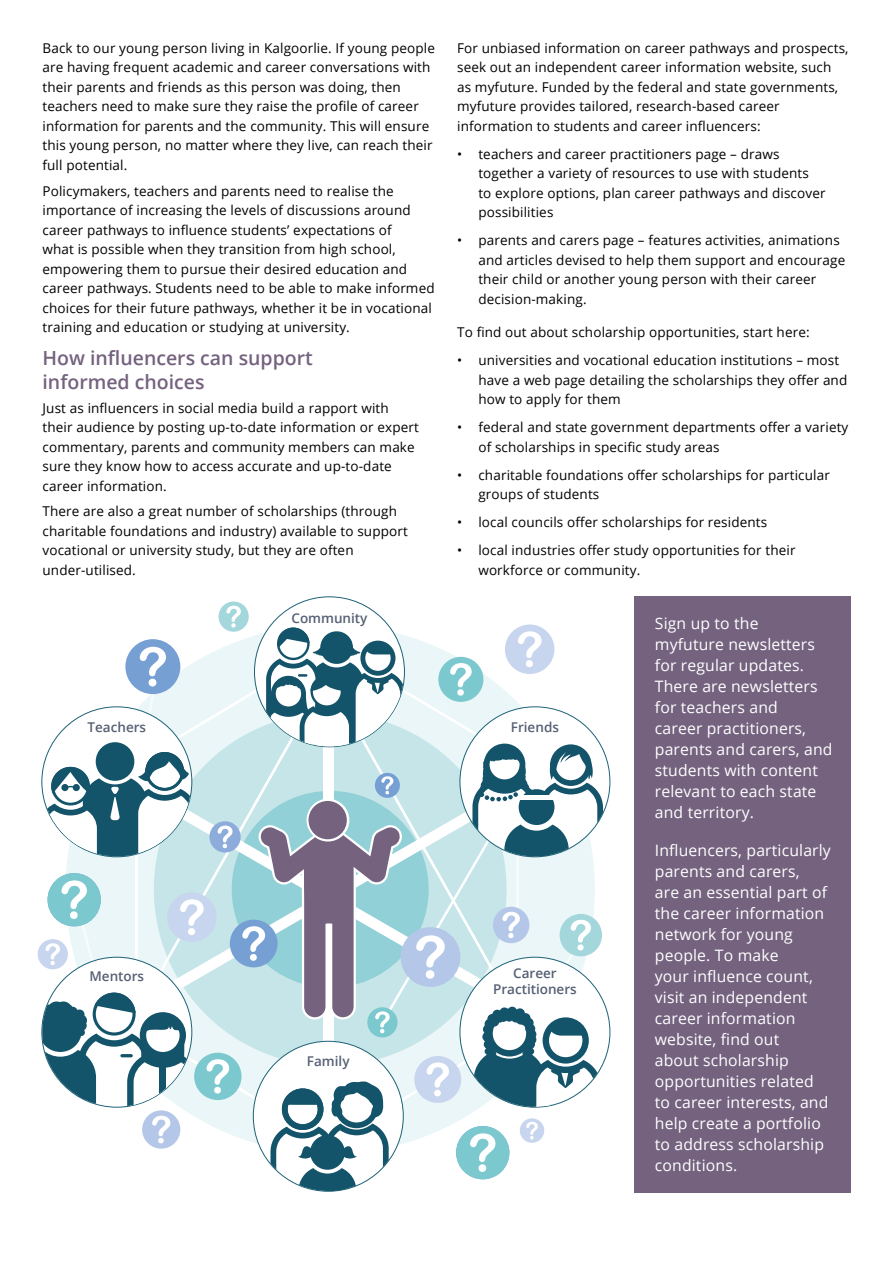
<style>
.page{position:relative;width:893px;height:1263px;background:#fff}
.page>*{position:absolute;margin:0;border:0;box-sizing:border-box;transform-origin:0 0}
.t1{font:600 19.5px/24px "Open Sans";color:#74627f}
.t2{font:15.75px/21px "Open Sans";letter-spacing:.01em;color:#fff}
.t3{font:13.5px/19.5px "Open Sans";letter-spacing:.01em;color:#000}
.t4{font:600 13.5px/15.3px "Open Sans";color:#566074;text-align:center}
</style>
<div class="page">
<svg style="left:219px;top:601px;width:30px;height:31px"></svg>
<div style="left:38px;top:939px;width:30px;height:30px;background:#c8d5ee;border-radius:50%"></div>
<svg style="left:42px;top:606px;width:561px;height:585px"></svg>
<div style="left:634px;top:596px;width:216px;height:597px;background:#74627f"></div>
<p class="t3" style="left:43px;top:38px;width:394px">Back to our young person living in Kalgoorlie. If young people are having frequent academic and career conversations with their parents and friends as this person was doing, then teachers need to make sure they raise the profile of career information for parents and the community. This will ensure this young person, no matter where they live, can reach their full potential.</p>
<p class="t3" style="left:43px;top:181px;width:394px">Policymakers, teachers and parents need to realise the importance of increasing the levels of discussions around career pathways to influence students’ expectations of<br>what is possible when they transition from high school, empowering them to pursue their desired education and career pathways. Students need to be able to make informed choices for their future pathways, whether it be in vocational training and education or studying at university.</p>
<h1 class="t1" style="left:43px;top:345px;width:272px">How influencers can support informed choices</h1>
<p class="t3" style="left:43px;top:397px;width:378px">Just as influencers in social media build a rapport with their audience by posting up-to-date information or expert commentary, parents and community members can make sure they know how to access accurate and up-to-date career information.</p>
<p class="t3" style="left:43px;top:501px;width:367px">There are also a great number of scholarships (through charitable foundations and industry) available to support vocational or university study, but they are often under-utilised.</p>
<p class="t3" style="left:457px;top:38px;width:393px">For unbiased information on career pathways and prospects, seek out an independent career information website, such as myfuture. Funded by the federal and state governments, myfuture provides tailored, research-based career information to students and career influencers:</p>
<p class="t3" style="left:478px;top:144px;width:349px;text-indent:-21px">• teachers and career practitioners page – draws together a variety of resources to use with students<br>to explore options, plan career pathways and discover possibilities</p>
<p class="t3" style="left:478px;top:230px;width:368px;text-indent:-21px">• parents and carers page – features activities, animations and articles devised to help them support and encourage their child or another young person with their career decision-making.</p>
<p class="t3" style="left:457px;top:322px;width:354px">To find out about scholarship opportunities, start here:</p>
<p class="t3" style="left:478px;top:350px;width:370px;text-indent:-21px">• universities and vocational education institutions – most have a web page detailing the scholarships they offer and how to apply for them</p>
<p class="t3" style="left:478px;top:417px;width:372px;text-indent:-21px">• federal and state government departments offer a variety of scholarships in specific study areas</p>
<p class="t3" style="left:478px;top:465px;width:353px;text-indent:-21px">• charitable foundations offer scholarships for particular groups of students</p>
<p class="t3" style="left:457px;top:512px;width:312px">• local councils offer scholarships for residents</p>
<p class="t3" style="left:478px;top:540px;width:319px;text-indent:-21px">• local industries offer study opportunities for their workforce or community.</p>
<p class="t2" style="left:655px;top:613px;width:179px">Sign up to the<br>myfuture newsletters for regular updates.<br>There are newsletters for teachers and<br>career practitioners, parents and carers, and students with content relevant to each state and territory.</p>
<p class="t2" style="left:655px;top:840px;width:178px">Influencers, particularly parents and carers,<br>are an essential part of the career information network for young people. To make<br>your influence count, visit an independent career information website, find out<br>about scholarship opportunities related to career interests, and help create a portfolio to address scholarship conditions.</p>
<p class="t4" style="left:291px;top:610px;width:78px">Community</p>
<p class="t4" style="left:87px;top:719px;width:60px">Teachers</p>
<p class="t4" style="left:511px;top:719px;width:50px">Friends</p>
<p class="t4" style="left:493px;top:965px;width:85px">Career<br>Practitioners</p>
<p class="t4" style="left:89px;top:968px;width:56px">Mentors</p>
<p class="t4" style="left:307px;top:1053px;width:44px">Family</p>
</div>
